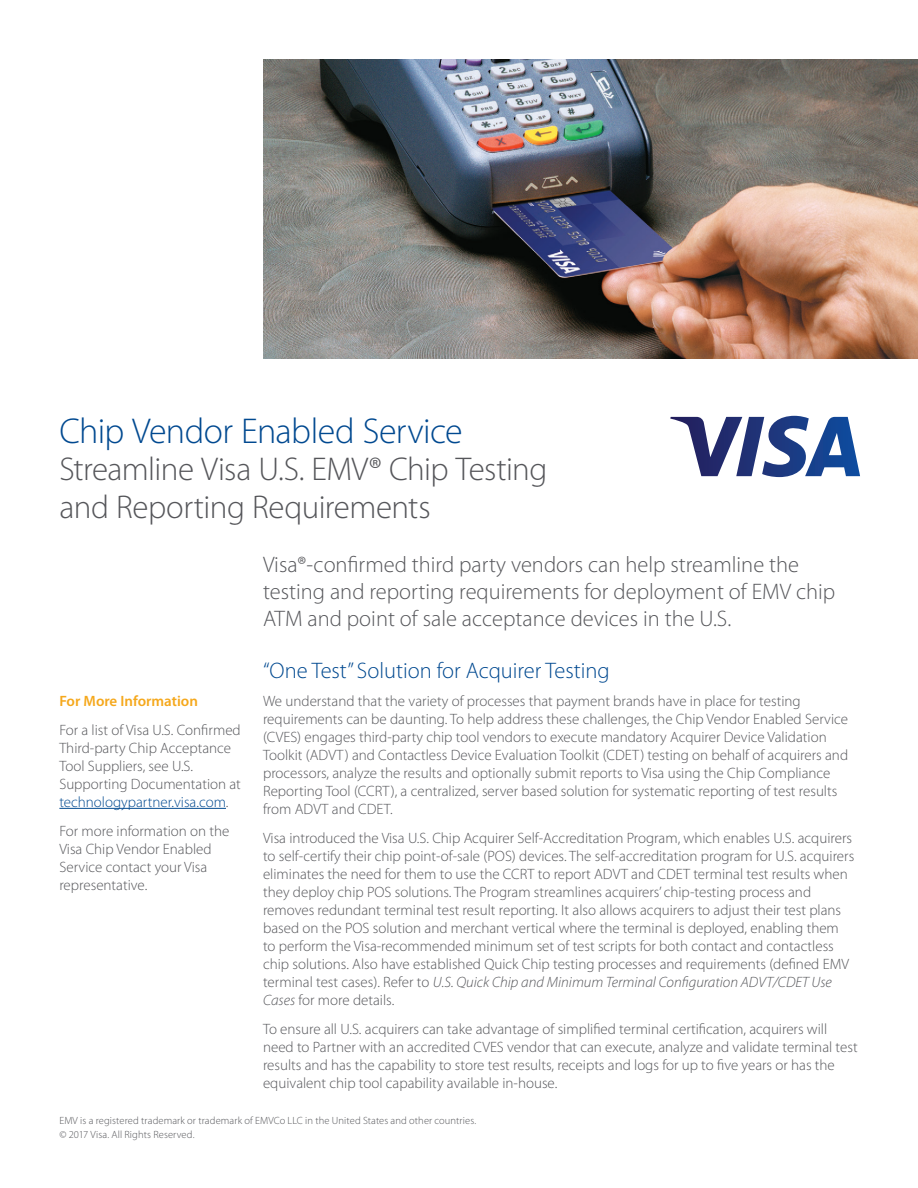
<style>
.page{position:relative;width:918px;height:1188px;background:#fff}
.page>*{position:absolute;margin:0;border:0;box-sizing:border-box;transform-origin:0 0}
.t1{font:300 36px "Myriad Pro";letter-spacing:-.015em;color:#014990}
.t2{font:300 33px/37.5px "Myriad Pro";letter-spacing:-.015em;color:#55565a}
.t3{font:300 22.5px/27px "Myriad Pro";color:#55565a}
.t4{font:300 22.5px "Myriad Pro";color:#014990}
.t5{font:300 15px/18px "Myriad Pro";color:#55565a}
.t6{font:600 15px "Myriad Pro";color:#f5a81c}
.t7{font:300 10.5px "Myriad Pro";letter-spacing:.01em;color:#55565a}
.s1{color:#014990}
.s2{font-style:italic}
</style>
<div class="page">
<img style="left:263px;top:59px;width:655px;height:300px">
<svg style="left:670px;top:416px;width:190px;height:61px"></svg>
<hr style="left:59px;top:808px;width:167px;height:1px;background:#014990">
<h1 class="t1" style="left:59px;top:409px;width:405px">Chip Vendor Enabled Service</h1>
<h2 class="t2" style="left:59px;top:450px;width:490px">Streamline Visa U.S. EMV® Chip Testing and Reporting Requirements</h2>
<p class="t6" style="left:59px;top:691px;width:140px">For More Information</p>
<p class="t5" style="left:59px;top:721px;width:183px">For a list of Visa U.S. Confirmed<br>Third-party Chip Acceptance<br>Tool Suppliers, see U.S.<br>Supporting Documentation at <span class="s1">technologypartner.visa.com</span>.</p>
<p class="t5" style="left:59px;top:822px;width:172px">For more information on the<br>Visa Chip Vendor Enabled<br>Service contact your Visa representative.</p>
<h3 class="t3" style="left:263px;top:550px;width:574px">Visa®-confirmed third party vendors can help streamline the testing and reporting requirements for deployment of EMV chip<br>ATM and point of sale acceptance devices in the U.S.</h3>
<h3 class="t4" style="left:263px;top:657px;width:348px">“One Test” Solution for Acquirer Testing</h3>
<p class="t5" style="left:263px;top:692px;width:587px">We understand that the variety of processes that payment brands have in place for testing requirements can be daunting. To help address these challenges, the Chip Vendor Enabled Service (CVES) engages third-party chip tool vendors to execute mandatory Acquirer Device Validation Toolkit (ADVT) and Contactless Device Evaluation Toolkit (CDET) testing on behalf of acquirers and processors, analyze the results and optionally submit reports to Visa using the Chip Compliance Reporting Tool (CCRT), a centralized, server based solution for systematic reporting of test results from ADVT and CDET.</p>
<p class="t5" style="left:263px;top:829px;width:593px">Visa introduced the Visa U.S. Chip Acquirer Self-Accreditation Program, which enables U.S. acquirers to self-certify their chip point-of-sale (POS) devices. The self-accreditation program for U.S. acquirers eliminates the need for them to use the CCRT to report ADVT and CDET terminal test results when they deploy chip POS solutions. The Program streamlines acquirers’ chip-testing process and removes redundant terminal test result reporting. It also allows acquirers to adjust their test plans based on the POS solution and merchant vertical where the terminal is deployed, enabling them to perform the Visa-recommended minimum set of test scripts for both contact and contactless chip solutions. Also have established Quick Chip testing processes and requirements (defined EMV terminal test cases). Refer to <span class="s2">U.S. Quick Chip and Minimum Terminal Configuration ADVT/CDET Use Cases</span> for more details.</p>
<p class="t5" style="left:263px;top:1020px;width:596px">To ensure all U.S. acquirers can take advantage of simplified terminal certification, acquirers will need to Partner with an accredited CVES vendor that can execute, analyze and validate terminal test results and has the capability to store test results, receipts and logs for up to five years or has the equivalent chip tool capability available in-house.</p>
<p class="t7" style="left:59px;top:1115px;width:418px">EMV is a registered trademark or trademark of EMVCo LLC in the United States and other countries.</p>
<p class="t7" style="left:59px;top:1128px;width:137px">© 2017 Visa. All Rights Reserved.</p>
</div>
